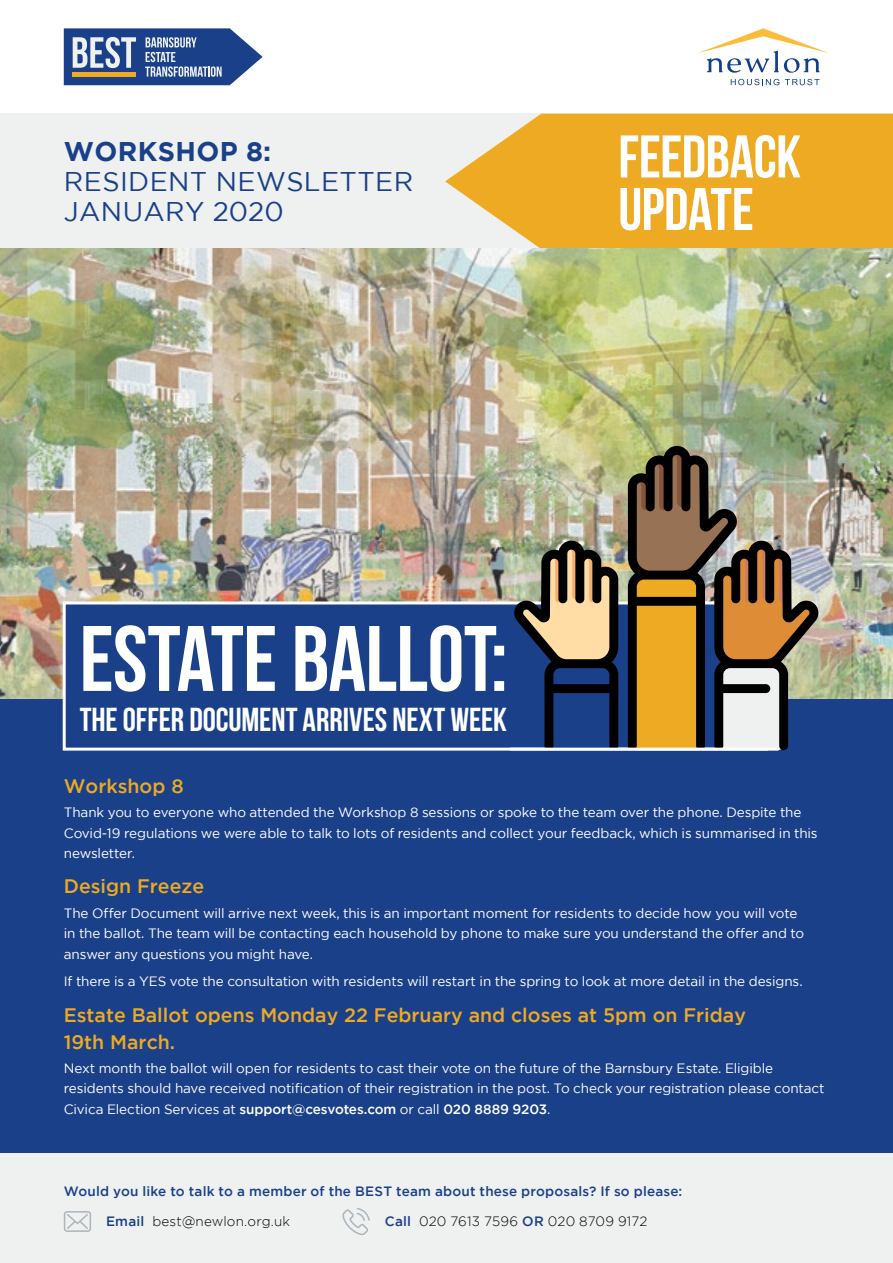
<style>
.page{position:relative;width:893px;height:1263px;background:#fff}
.page>*{position:absolute;margin:0;border:0;box-sizing:border-box;transform-origin:0 0}
.t1{font:700 92.7px "Bebas Neue";letter-spacing:-.005em;color:#fff}
.t2{font:60px/52.5px "Bebas Neue";letter-spacing:-.01em;color:#fff}
.t3{font:700 33.15px "Bebas Neue";color:#fff}
.t4{font:27px/30px "Gotham";letter-spacing:.015em;color:#1a4089}
.t5{font:700 27px "Gotham";letter-spacing:.015em;color:#1a4089}
.t6{font:500 19.5px/27px "Gotham";color:#eeaa23}
.t7{font:13.5px/20.2px "Gotham";letter-spacing:-.01em;color:#fff}
.t8{font:500 13.5px "Gotham";letter-spacing:.015em;color:#1a4089}
.t9{font:300 13.5px "Gotham";letter-spacing:.01em;color:#000}
.s1{font-weight:500}
.s2{font-weight:500;color:#1a4089}
</style>
<div class="page">
<svg style="left:698px;top:28px;width:131px;height:45px"></svg>
<svg style="left:731px;top:79px;width:48px;height:6px"></svg>
<svg style="left:785px;top:79px;width:34px;height:6px"></svg>
<svg style="left:64px;top:28px;width:199px;height:57px;background:#5470a5"></svg>
<div style="left:73px;top:72px;width:63px;height:5px;background:#eeaa23"></div>
<div style="left:0;top:167px;width:893px;height:1027px;background:#1a4089"></div>
<div style="left:0;top:114px;width:893px;height:135px;background:#eef1f0"></div>
<svg style="left:445px;top:114px;width:448px;height:134px;background:#eeb138"></svg>
<div style="left:0;top:1153px;width:893px;height:110px;background:#eef1f0"></div>
<svg style="left:342px;top:1208px;width:28px;height:27px"></svg>
<svg style="left:64px;top:1211px;width:27px;height:21px"></svg>
<img style="left:0;top:248px;width:893px;height:451px">
<div style="left:63px;top:601px;width:705px;height:150px;background:#1a4089;border:3px solid #fff"></div>
<img style="left:513px;top:446px;width:307px;height:304px">
<hr style="left:511px;top:748px;width:267px;height:2px;background:#fff">
<h3 class="t5" style="left:64px;top:136px;width:209px">WORKSHOP 8:</h3>
<h3 class="t4" style="left:64px;top:166px;width:351px">RESIDENT NEWSLETTER<br>JANUARY 2020</h3>
<h2 class="t2" style="left:618px;top:130px;width:184px">FEEDBACK<br>UPDATE</h2>
<h1 class="t1" style="left:80px;top:608px;width:430px">ESTATE BALLOT:</h1>
<h3 class="t3" style="left:80px;top:701px;width:429px">THE OFFER DOCUMENT ARRIVES NEXT WEEK</h3>
<h3 class="t6" style="left:64px;top:772px;width:121px">Workshop 8</h3>
<p class="t7" style="left:64px;top:802px;width:755px">Thank you to everyone who attended the Workshop 8 sessions or spoke to the team over the phone. Despite the<br>Covid-19 regulations we were able to talk to lots of residents and collect your feedback, which is summarised in this newsletter.</p>
<h3 class="t6" style="left:64px;top:872px;width:142px">Design Freeze</h3>
<p class="t7" style="left:64px;top:902px;width:742px;line-height:20.7px">The Offer Document will arrive next week, this is an important moment for residents to decide how you will vote in the ballot. The team will be contacting each household by phone to make sure you understand the offer and to answer any questions you might have.</p>
<p class="t7" style="left:64px;top:971px;width:740px">If there is a YES vote the consultation with residents will restart in the spring to look at more detail in the designs.</p>
<h3 class="t6" style="left:64px;top:1001px;width:684px">Estate Ballot opens Monday 22 February and closes at 5pm on Friday<br>19th March.</h3>
<p class="t7" style="left:64px;top:1058px;width:762px">Next month the ballot will open for residents to cast their vote on the future of the Barnsbury Estate. Eligible residents should have received notification of their registration in the post. To check your registration please contact<br>Civica Election Services at <span class="s1">support@cesvotes.com</span> or call <span class="s1">020 8889 9203</span>.</p>
<p class="t8" style="left:64px;top:1184px;width:620px">Would you like to talk to a member of the BEST team about these proposals? If so please:</p>
<p class="t9" style="left:106px;top:1214px;width:186px"><span class="s2">Email</span> best@newlon.org.uk</p>
<p class="t9" style="left:385px;top:1214px;width:264px"><span class="s2">Call</span> 020 7613 7596 <span class="s2">OR</span> 020 8709 9172</p>
</div>
